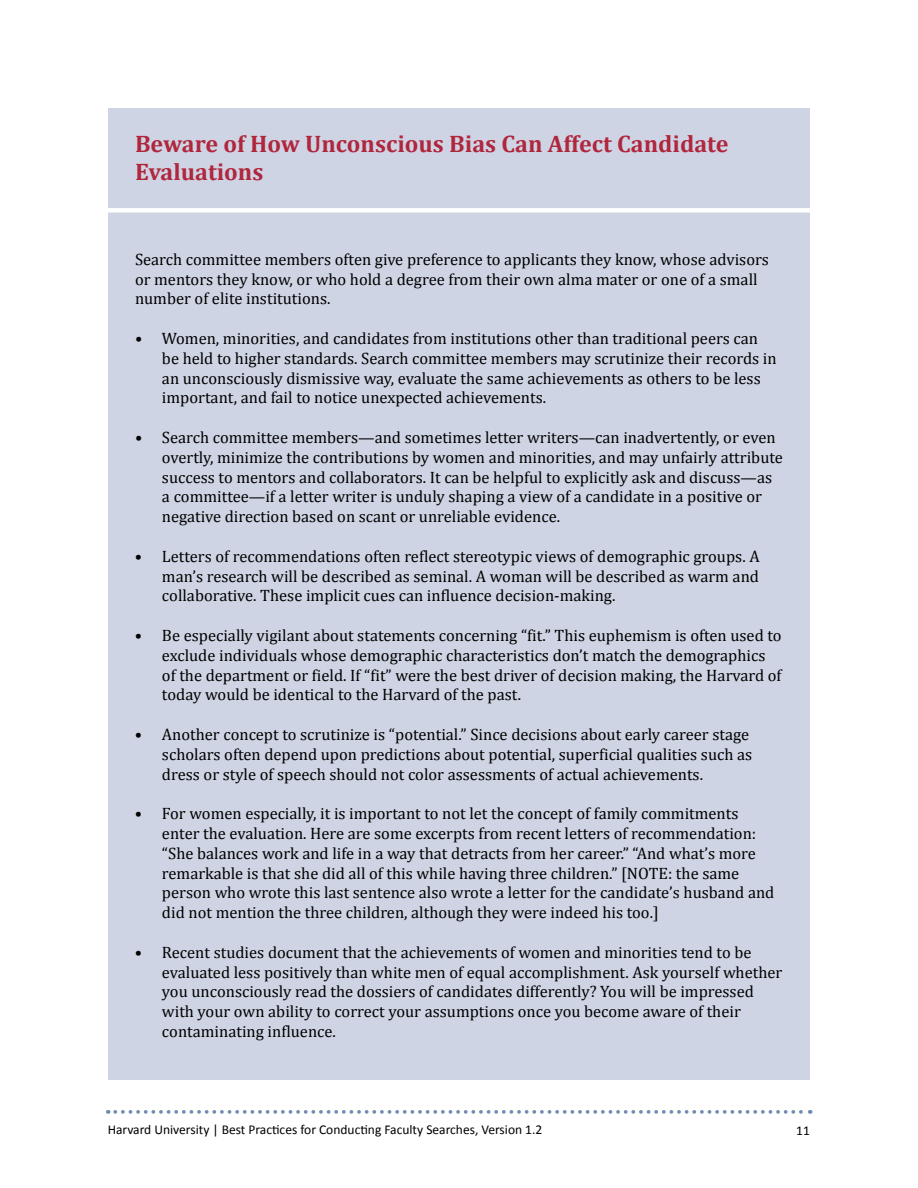
<style>
.page{position:relative;width:918px;height:1188px;background:#fff}
.page>*{position:absolute;margin:0;border:0;box-sizing:border-box;transform-origin:0 0}
.t1{font:700 24px/28.8px "Cambria";color:#b0263d}
.t2{font:16.5px/19.8px "Cambria";color:#000}
.t3{font:13.5px "Calibri";color:#000}
</style>
<div class="page">
<svg style="left:115px;top:1110px;width:696px;height:4px"></svg>
<div style="left:108px;top:108px;width:702px;height:972px;background:#ced4e3"></div>
<div style="left:0;top:208px;width:810px;height:5px;background:#fff"></div>
<h1 class="t1" style="left:135px;top:128px;width:595px">Beware of How Unconscious Bias Can Affect Candidate<br>Evaluations</h1>
<p class="t2" style="left:135px;top:249px;width:636px">Search committee members often give preference to applicants they know, whose advisors or mentors they know, or who hold a degree from their own alma mater or one of a small number of elite institutions.</p>
<p class="t2" style="left:162px;top:328px;width:616px;text-indent:-27px">• Women, minorities, and candidates from institutions other than traditional peers can be held to higher standards. Search committee members may scrutinize their records in an unconsciously dismissive way, evaluate the same achievements as others to be less important, and fail to notice unexpected achievements.</p>
<p class="t2" style="left:162px;top:427px;width:622px;text-indent:-27px">• Search committee members—and sometimes letter writers—can inadvertently, or even overtly, minimize the contributions by women and minorities, and may unfairly attribute success to mentors and collaborators. It can be helpful to explicitly ask and discuss—as a committee—if a letter writer is unduly shaping a view of a candidate in a positive or negative direction based on scant or unreliable evidence.</p>
<p class="t2" style="left:162px;top:546px;width:599px;text-align:justify;text-indent:-27px">• Letters of recommendations often reflect stereotypic views of demographic groups. A man’s research will be described as seminal. A woman will be described as warm and collaborative. These implicit cues can influence decision-making.</p>
<p class="t2" style="left:162px;top:625px;width:621px;text-indent:-27px">• Be especially vigilant about statements concerning “fit.” This euphemism is often used to exclude individuals whose demographic characteristics don’t match the demographics of the department or field. If “fit” were the best driver of decision making, the Harvard of today would be identical to the Harvard of the past.</p>
<p class="t2" style="left:162px;top:724px;width:592px;text-indent:-27px">• Another concept to scrutinize is “potential.” Since decisions about early career stage scholars often depend upon predictions about potential, superficial qualities such as dress or style of speech should not color assessments of actual achievements.</p>
<p class="t2" style="left:162px;top:804px;width:614px;text-indent:-27px">• For women especially, it is important to not let the concept of family commitments enter the evaluation. Here are some excerpts from recent letters of recommendation: “She balances work and life in a way that detracts from her career.” “And what’s more remarkable is that she did all of this while having three children.” [NOTE: the same person who wrote this last sentence also wrote a letter for the candidate’s husband and did not mention the three children, although they were indeed his too.]</p>
<p class="t2" style="left:162px;top:942px;width:622px;text-indent:-27px">• Recent studies document that the achievements of women and minorities tend to be evaluated less positively than white men of equal accomplishment. Ask yourself whether you unconsciously read the dossiers of candidates differently? You will be impressed with your own ability to correct your assumptions once you become aware of their contaminating influence.</p>
<p class="t3" style="left:108px;top:1121px;width:436px">Harvard University | Best Practices for Conducting Faculty Searches, Version 1.2</p>
<p class="t3" style="left:796px;top:1122px;width:15px">11</p>
</div>
